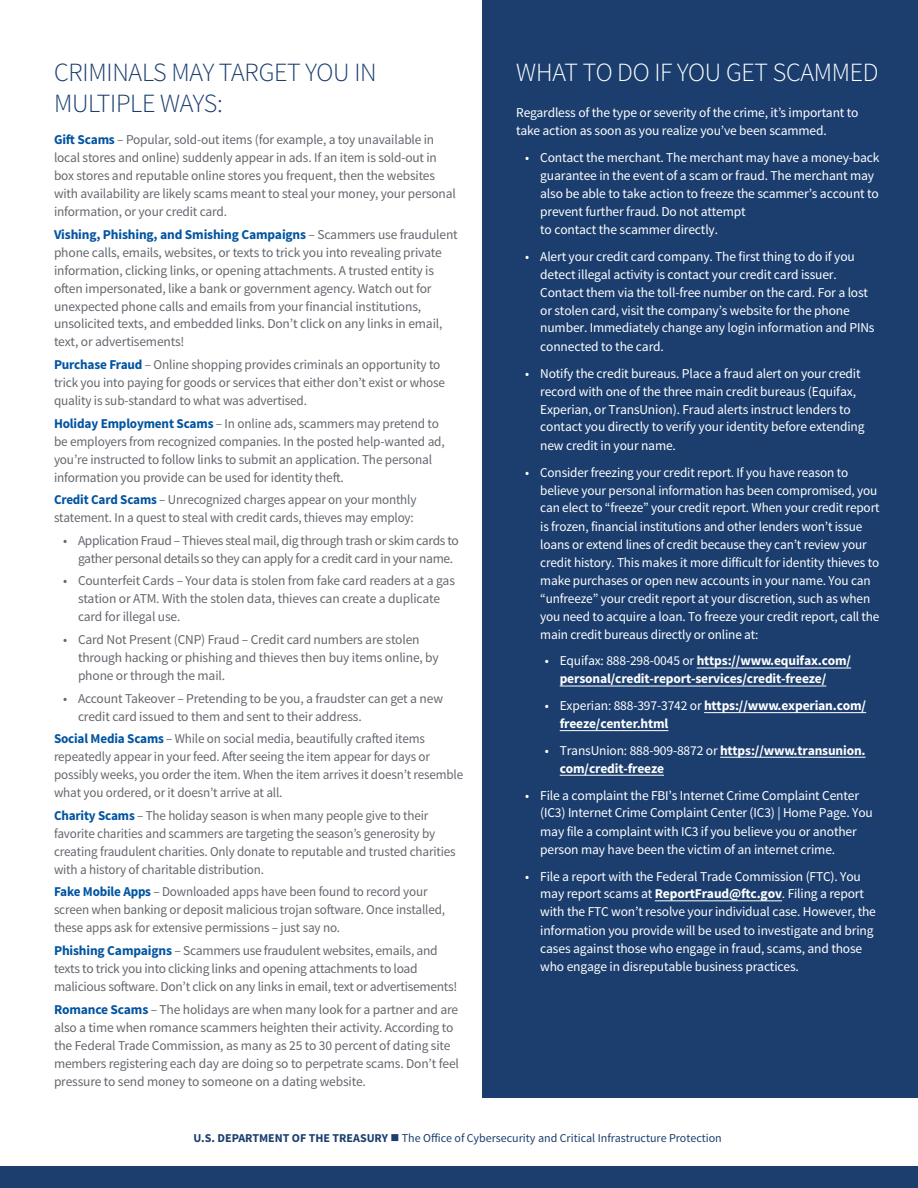
<style>
.page{position:relative;width:918px;height:1188px;background:#fff}
.page>*{position:absolute;margin:0;border:0;box-sizing:border-box;transform-origin:0 0}
.H3__Subheading_1{font:300 26.25px/31.5px "Source Sans Pro";letter-spacing:-.01em;color:#1b3e6e}
.H3__Subheading_1-2{font:300 26.25px "Source Sans Pro";letter-spacing:-.01em;color:#fff}
.Body{font:13.5px/18px "Source Sans Pro";letter-spacing:-.01em;color:#63676d}
.Body_Copy{font:13.5px/18px "Source Sans Pro";letter-spacing:-.01em;color:#fff}
.t1{font:700 13.5px/18px "Source Sans Pro";letter-spacing:-.01em;color:#fff}
.t2{font:12px "Source Sans Pro";color:#1b3e6e}
.s1{font-weight:700;color:#0254a1}
.s2{font-weight:400}
.s3{font-weight:700}
</style>
<div class="page">
<div style="left:0;top:1166px;width:918px;height:22px;background:#1b3e6e"></div>
<div style="left:483px;top:0;width:435px;height:1098px;background:#1b3e6e"></div>
<hr style="left:697px;top:668px;width:154px;height:1px;background:#fff">
<hr style="left:560px;top:686px;width:266px;height:1px;background:#fff">
<hr style="left:704px;top:712px;width:162px;height:1px;background:#fff">
<hr style="left:560px;top:730px;width:108px;height:1px;background:#fff">
<hr style="left:720px;top:757px;width:146px;height:1px;background:#fff">
<hr style="left:560px;top:775px;width:104px;height:1px;background:#fff">
<hr style="left:655px;top:901px;width:127px;height:1px;background:#fff">
<p class="H3__Subheading_1" style="left:54px;top:57px;width:324px">CRIMINALS MAY TARGET YOU IN<br>MULTIPLE WAYS:</p>
<p class="Body" style="left:54px;top:131px;width:403px"><span class="s1">Gift Scams</span> – Popular, sold-out items (for example, a toy unavailable in local stores and online) suddenly appear in ads. If an item is sold-out in box stores and reputable online stores you frequent, then the websites with availability are likely scams meant to steal your money, your personal information, or your credit card.</p>
<p class="Body" style="left:54px;top:225px;width:405px"><span class="s1">Vishing, Phishing, and Smishing Campaigns</span> – Scammers use fraudulent phone calls, emails, websites, or texts to trick you into revealing private information, clicking links, or opening attachments. A trusted entity is often impersonated, like a bank or government agency. Watch out for unexpected phone calls and emails from your financial institutions, unsolicited texts, and embedded links. Don’t click on any links in email, text, or advertisements!</p>
<p class="Body" style="left:54px;top:356px;width:393px"><span class="s1">Purchase Fraud</span> – Online shopping provides criminals an opportunity to trick you into paying for goods or services that either don’t exist or whose quality is sub-standard to what was advertised.</p>
<p class="Body" style="left:54px;top:414px;width:392px"><span class="s1">Holiday Employment Scams</span> – In online ads, scammers may pretend to be employers from recognized companies. In the posted help-wanted ad, you’re instructed to follow links to submit an application. The personal information you provide can be used for identity theft.</p>
<p class="Body" style="left:54px;top:491px;width:364px"><span class="s1">Credit Card Scams</span> – Unrecognized charges appear on your monthly statement. In a quest to steal with credit cards, thieves may employ:</p>
<p class="Body" style="left:78px;top:532px;width:382px;text-indent:-15px">• Application Fraud – Thieves steal mail, dig through trash or skim cards to gather personal details so they can apply for a credit card in your name.</p>
<p class="Body" style="left:78px;top:572px;width:379px;text-indent:-15px">• Counterfeit Cards – Your data is stolen from fake card readers at a gas station or ATM. With the stolen data, thieves can create a duplicate card for illegal use.</p>
<p class="Body" style="left:78px;top:631px;width:362px;text-indent:-15px">• Card Not Present (CNP) Fraud – Credit card numbers are stolen through hacking or phishing and thieves then buy items online, by phone or through the mail.</p>
<p class="Body" style="left:78px;top:689px;width:367px;text-indent:-15px">• Account Takeover – Pretending to be you, a fraudster can get a new credit card issued to them and sent to their address.</p>
<p class="Body" style="left:54px;top:730px;width:411px"><span class="s1">Social Media Scams</span> – While on social media, beautifully crafted items repeatedly appear in your feed. After seeing the item appear for days or possibly weeks, you order the item. When the item arrives it doesn’t resemble what you ordered, or it doesn’t arrive at all.</p>
<p class="Body" style="left:54px;top:807px;width:403px"><span class="s1">Charity Scams</span> – The holiday season is when many people give to their favorite charities and scammers are targeting the season’s generosity by creating fraudulent charities. Only donate to reputable and trusted charities with a history of charitable distribution.</p>
<p class="Body" style="left:54px;top:883px;width:393px"><span class="s1">Fake Mobile Apps</span> – Downloaded apps have been found to record your screen when banking or deposit malicious trojan software. Once installed, these apps ask for extensive permissions – just say no.</p>
<p class="Body" style="left:54px;top:942px;width:405px"><span class="s1">Phishing Campaigns</span> – Scammers use fraudulent websites, emails, and texts to trick you into clicking links and opening attachments to load malicious software. Don’t click on any links in email, text or advertisements!</p>
<p class="Body" style="left:54px;top:1000px;width:406px"><span class="s1">Romance Scams</span> – The holidays are when many look for a partner and are also a time when romance scammers heighten their activity. According to the Federal Trade Commission, as many as 25 to 30 percent of dating site members registering each day are doing so to perpetrate scams. Don’t feel pressure to send money to someone on a dating website.</p>
<p class="H3__Subheading_1-2" style="left:516px;top:56px;width:364px">WHAT TO DO IF YOU GET SCAMMED</p>
<p class="Body_Copy" style="left:516px;top:104px;width:344px">Regardless of the type or severity of the crime, it’s important to take action as soon as you realize you’ve been scammed.</p>
<p class="Body_Copy" style="left:540px;top:148px;width:341px;text-indent:-15px">• Contact the merchant. The merchant may have a money-back guarantee in the event of a scam or fraud. The merchant may also be able to take action to freeze the scammer’s account to prevent further fraud. Do not attempt<br>to contact the scammer directly.</p>
<p class="Body_Copy" style="left:540px;top:247px;width:336px;text-indent:-15px">• Alert your credit card company. The first thing to do if you detect illegal activity is contact your credit card issuer.<br>Contact them via the toll-free number on the card. For a lost or stolen card, visit the company’s website for the phone number. Immediately change any login information and PINs connected to the card.</p>
<p class="Body_Copy" style="left:540px;top:364px;width:326px;text-indent:-15px">• Notify the credit bureaus. Place a fraud alert on your credit record with one of the three main credit bureaus (Equifax, Experian, or TransUnion). Fraud alerts instruct lenders to contact you directly to verify your identity before extending new credit in your name.</p>
<p class="Body_Copy" style="left:540px;top:463px;width:341px;text-indent:-15px">• Consider freezing your credit report. If you have reason to believe your personal information has been compromised, you can elect to “freeze” your credit report. When your credit report is frozen, financial institutions and other lenders won’t issue loans or extend lines of credit because they can’t review your credit history. This makes it more difficult for identity thieves to make purchases or open new accounts in your name. You can “unfreeze” your credit report at your discretion, such as when you need to acquire a loan. To freeze your credit report, call the main credit bureaus directly or online at:</p>
<p class="t1" style="left:560px;top:652px;width:293px;text-indent:-15px"><span class="s2">• Equifax: 888-298-0045 or</span> https://www.equifax.com/ personal/credit-report-services/credit-freeze/</p>
<p class="t1" style="left:560px;top:697px;width:308px;text-indent:-15px"><span class="s2">• Experian: 888-397-3742 or</span> https://www.experian.com/ freeze/center.html</p>
<p class="t1" style="left:560px;top:742px;width:307px;text-indent:-15px"><span class="s2">• TransUnion: 888-909-8872 or</span> https://www.transunion. com/credit-freeze</p>
<p class="Body_Copy" style="left:540px;top:786px;width:334px;text-indent:-15px">• File a complaint the FBI’s Internet Crime Complaint Center (IC3) Internet Crime Complaint Center (IC3) | Home Page. You may file a complaint with IC3 if you believe you or another person may have been the victim of an internet crime.</p>
<p class="Body_Copy" style="left:540px;top:867px;width:337px;text-indent:-15px">• File a report with the Federal Trade Commission (FTC). You may report scams at <span class="s3">ReportFraud@ftc.gov</span>. Filing a report with the FTC won’t resolve your individual case. However, the information you provide will be used to investigate and bring cases against those who engage in fraud, scams, and those who engage in disreputable business practices.</p>
<p class="t2" style="left:194px;top:1131px;width:530px"><span class="s3">U.S. DEPARTMENT OF THE TREASURY</span> ■ The Office of Cybersecurity and Critical Infrastructure Protection</p>
</div>
